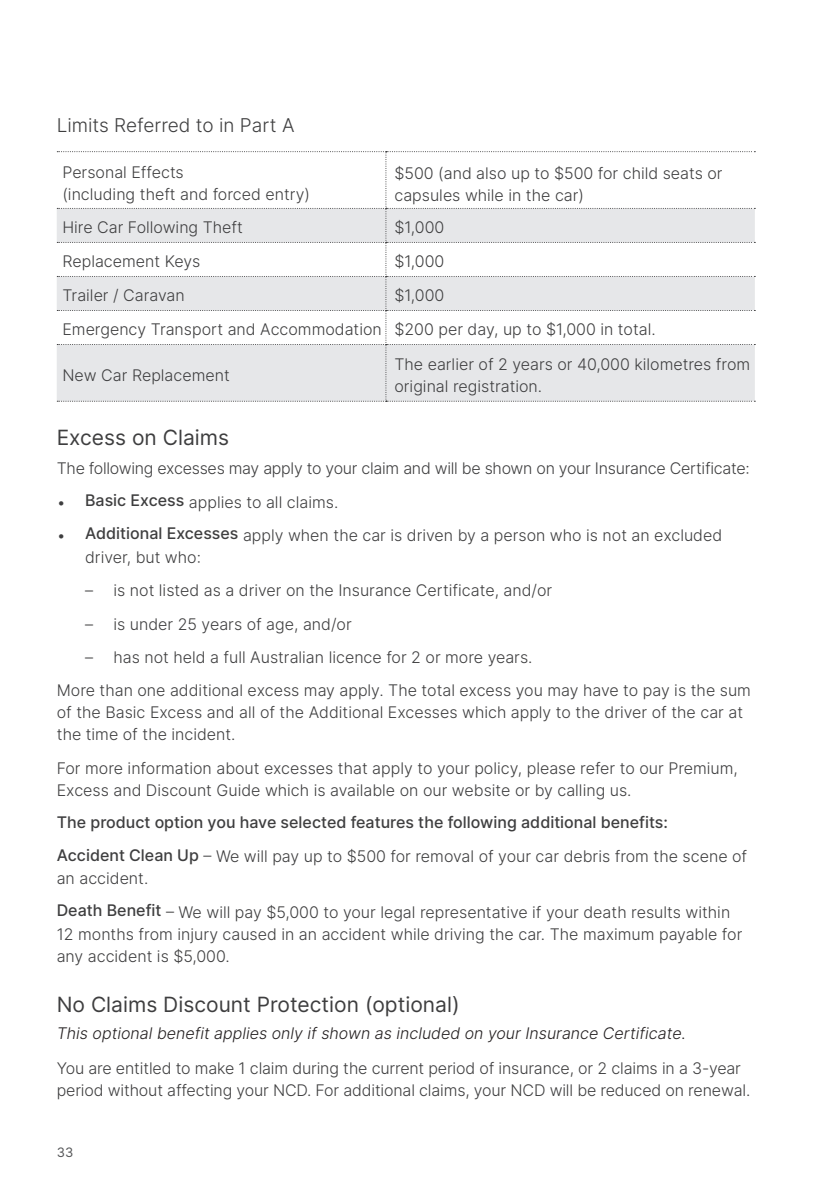
<style>
.page{position:relative;width:840px;height:1191px;background:#fff}
.page>*{position:absolute;margin:0;border:0;box-sizing:border-box;transform-origin:0 0}
.SUB_HEADING{font:21px "Inter";color:#3e3e3f}
.SUB_HEADING-2{font:19px "Inter Light BETA";color:#3e3e3f}
.Body_copy{font:16px/22px "Inter Light BETA";color:#3e3e3f}
.Body_copy-2{font:16px "Inter Light Italic BETA";color:#231f20}
.Body_copy-3{font:500 16px "Inter";color:#3e3e3f}
.t1{font:13px "Inter";color:#545557}
.s1{font-family:"Inter";font-weight:500}
</style>
<div class="page">
<svg style="left:57px;top:151px;width:698px;height:251px"></svg>
<p class="SUB_HEADING-2" style="left:57px;top:111px;width:239px">Limits Referred to in Part A</p>
<p class="Body_copy" style="left:62px;top:161px;width:249px">Personal Effects<br>(including theft and forced entry)</p>
<p class="Body_copy" style="left:394px;top:162px;width:329px">$500 (and also up to $500 for child seats or capsules while in the car)</p>
<p class="Body_copy" style="left:62px;top:216px;width:182px">Hire Car Following Theft</p>
<p class="Body_copy" style="left:394px;top:216px;width:51px">$1,000</p>
<p class="Body_copy" style="left:62px;top:250px;width:139px">Replacement Keys</p>
<p class="Body_copy" style="left:394px;top:250px;width:51px">$1,000</p>
<p class="Body_copy" style="left:62px;top:284px;width:124px">Trailer / Caravan</p>
<p class="Body_copy" style="left:394px;top:284px;width:51px">$1,000</p>
<p class="Body_copy" style="left:62px;top:318px;width:321px">Emergency Transport and Accommodation</p>
<p class="Body_copy" style="left:394px;top:318px;width:262px">$200 per day, up to $1,000 in total.</p>
<p class="Body_copy" style="left:62px;top:363px;width:169px">New Car Replacement</p>
<p class="Body_copy" style="left:394px;top:352px;width:357px">The earlier of 2 years or 40,000 kilometres from original registration.</p>
<p class="SUB_HEADING" style="left:57px;top:422px;width:174px">Excess on Claims</p>
<p class="Body_copy" style="left:57px;top:457px;width:694px">The following excesses may apply to your claim and will be shown on your Insurance Certificate:</p>
<p class="Body_copy" style="left:57px;top:490px;width:283px">• <span class="s1">Basic Excess</span> applies to all claims.</p>
<p class="Body_copy" style="left:85px;top:524px;width:638px;text-indent:-28px">• <span class="s1">Additional Excesses</span> apply when the car is driven by a person who is not an excluded driver, but who:</p>
<p class="Body_copy" style="left:85px;top:579px;width:468px">– is not listed as a driver on the Insurance Certificate, and/or</p>
<p class="Body_copy" style="left:85px;top:612px;width:268px">– is under 25 years of age, and/or</p>
<p class="Body_copy" style="left:85px;top:646px;width:448px">– has not held a full Australian licence for 2 or more years.</p>
<p class="Body_copy" style="left:57px;top:679px;width:695px">More than one additional excess may apply. The total excess you may have to pay is the sum of the Basic Excess and all of the Additional Excesses which apply to the driver of the car at the time of the incident.</p>
<p class="Body_copy" style="left:57px;top:756px;width:682px">For more information about excesses that apply to your policy, please refer to our Premium,<br>Excess and Discount Guide which is available on our website or by calling us.</p>
<p class="Body_copy-3" style="left:57px;top:810px;width:612px">The product option you have selected features the following additional benefits:</p>
<p class="Body_copy" style="left:57px;top:845px;width:691px"><span class="s1">Accident Clean Up</span> – We will pay up to $500 for removal of your car debris from the scene of an accident.</p>
<p class="Body_copy" style="left:57px;top:900px;width:686px"><span class="s1">Death Benefit</span> – We will pay $5,000 to your legal representative if your death results within<br>12 months from injury caused in an accident while driving the car. The maximum payable for any accident is $5,000.</p>
<p class="SUB_HEADING" style="left:57px;top:988px;width:404px">No Claims Discount Protection (optional)</p>
<p class="Body_copy-2" style="left:57px;top:1022px;width:630px">This optional benefit applies only if shown as included on your Insurance Certificate.</p>
<p class="Body_copy" style="left:57px;top:1057px;width:694px">You are entitled to make 1 claim during the current period of insurance, or 2 claims in a 3-year period without affecting your NCD. For additional claims, your NCD will be reduced on renewal.</p>
<p class="t1" style="left:57px;top:1143px;width:18px">33</p>
</div>
